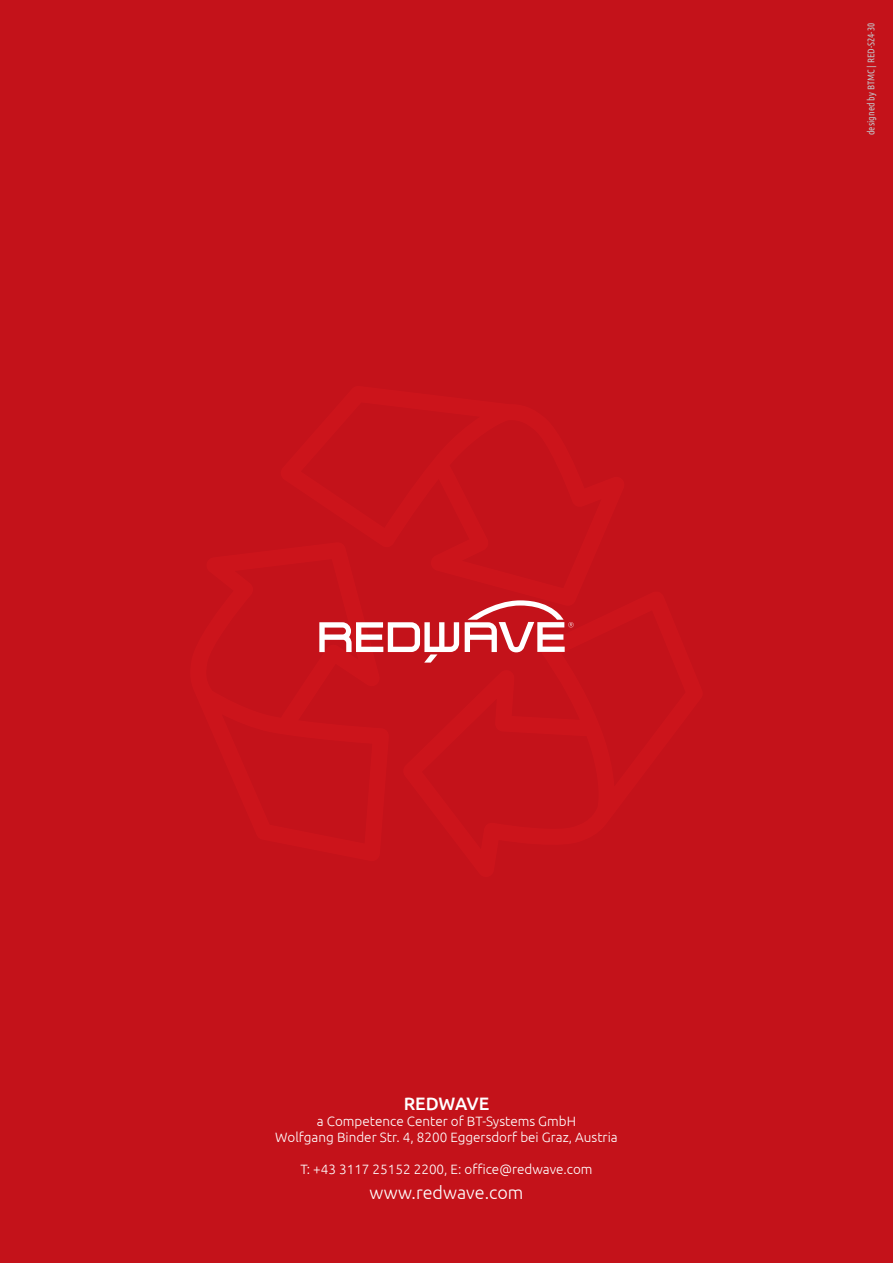
<style>
.page{position:relative;width:893px;height:1263px;background:#c4121a}
.page>*{position:absolute;margin:0;border:0;box-sizing:border-box;transform-origin:0 0}
.t1{font:300 18px "Ubuntu";color:#fff}
.t2{font:500 18px "Ubuntu";letter-spacing:-.01em;color:#fff}
.t3{font:300 13.5px/16.2px "Ubuntu";color:#fff;text-align:center}
.t4{font:9.75px "Ubuntu Condensed";color:#c2c3c6}
</style>
<div class="page">
<svg style="left:319px;top:622px;width:140px;height:41px"></svg>
<svg style="left:465px;top:600px;width:109px;height:52px"></svg>
<p class="t4" style="left:865px;top:135px;width:114px;rotate:-90deg">designed by BTMC | RED-S24-30</p>
<h1 class="t2" style="left:404px;top:1092px;width:87px">REDWAVE</h1>
<p class="t3" style="left:275px;top:1112px;width:344px">a Competence Center of BT-Systems GmbH<br>Wolfgang Binder Str. 4, 8200 Eggersdorf bei Graz, Austria</p>
<p class="t3" style="left:300px;top:1161px;width:294px">T: +43 3117 25152 2200, E: office@redwave.com</p>
<h1 class="t1" style="left:369px;top:1182px;width:155px">www.redwave.com</h1>
</div>
